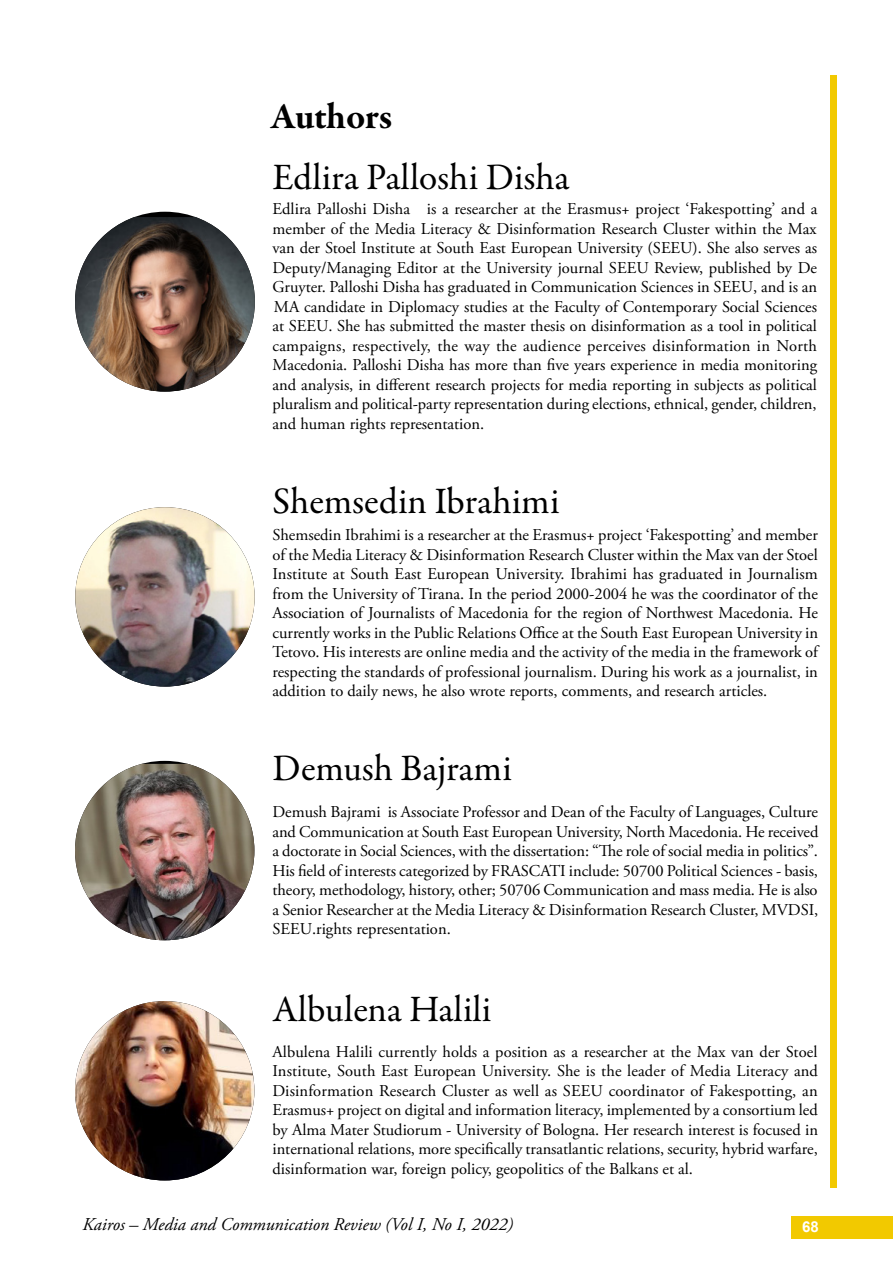
<style>
.page{position:relative;width:893px;height:1263px;background:#fff}
.page>*{position:absolute;margin:0;border:0;box-sizing:border-box;transform-origin:0 0}
.t1{font:37.5px "Garamond Premr Pro";color:#000}
.t2{font:700 37.5px "Garamond Premr Pro";letter-spacing:-.01em;color:#000}
.t3{font:italic 18px "Adobe Garamond Pro";color:#000}
.t4{font:16.5px/19.5px "Adobe Garamond Pro";color:#000;text-align:justify}
.t5{font:700 15px "Arial";color:#fff}
</style>
<div class="page">
<div style="left:830px;top:75px;width:6px;height:1113px;background:#f2c900"></div>
<div style="left:791px;top:1216px;width:102px;height:23px;background:#f2c900"></div>
<img style="left:75px;top:217px;width:180px;height:175px">
<img style="left:75px;top:507px;width:180px;height:180px;border-radius:90px">
<img style="left:75px;top:764px;width:179px;height:176px">
<img style="left:75px;top:1001px;width:179px;height:179px;border-radius:90px">
<h1 class="t2" style="left:271px;top:93px;width:123px">Authors</h1>
<h1 class="t1" style="left:272px;top:155px;width:298px">Edlira Palloshi Disha</h1>
<p class="t4" style="left:272px;top:200px;width:546px">Edlira Palloshi Disha is a researcher at the Erasmus+ project ‘Fakespotting’ and a member of the Media Literacy &amp; Disinformation Research Cluster within the Max van der Stoel Institute at South East European University (SEEU). She also serves as Deputy/Managing Editor at the University journal SEEU Review, published by De Gruyter. Palloshi Disha has graduated in Communication Sciences in SEEU, and is an MA candidate in Diplomacy studies at the Faculty of Contemporary Social Sciences at SEEU. She has submitted the master thesis on disinformation as a tool in political campaigns, respectively, the way the audience perceives disinformation in North Macedonia. Palloshi Disha has more than five years experience in media monitoring and analysis, in different research projects for media reporting in subjects as political pluralism and political-party representation during elections, ethnical, gender, children, and human rights representation.</p>
<h1 class="t1" style="left:272px;top:479px;width:288px">Shemsedin Ibrahimi</h1>
<p class="t4" style="left:272px;top:526px;width:547px">Shemsedin Ibrahimi is a researcher at the Erasmus+ project ‘Fakespotting’ and member of the Media Literacy &amp; Disinformation Research Cluster within the Max van der Stoel Institute at South East European University. Ibrahimi has graduated in Journalism from the University of Tirana. In the period 2000-2004 he was the coordinator of the Association of Journalists of Macedonia for the region of Northwest Macedonia. He currently works in the Public Relations Office at the South East European University in Tetovo. His interests are online media and the activity of the media in the framework of respecting the standards of professional journalism. During his work as a journalist, in addition to daily news, he also wrote reports, comments, and research articles.</p>
<h1 class="t1" style="left:272px;top:745px;width:241px">Demush Bajrami</h1>
<p class="t4" style="left:272px;top:803px;width:547px">Demush Bajrami is Associate Professor and Dean of the Faculty of Languages, Culture and Communication at South East European University, North Macedonia. He received a doctorate in Social Sciences, with the dissertation: “The role of social media in politics”.<br>His field of interests categorized by FRASCATI include: 50700 Political Sciences - basis, theory, methodology, history, other; 50706 Communication and mass media. He is also a Senior Researcher at the Media Literacy &amp; Disinformation Research Cluster, MVDSI, SEEU.rights representation.</p>
<h1 class="t1" style="left:272px;top:986px;width:220px">Albulena Halili</h1>
<p class="t4" style="left:272px;top:1042px;width:547px">Albulena Halili currently holds a position as a researcher at the Max van der Stoel Institute, South East European University. She is the leader of Media Literacy and Disinformation Research Cluster as well as SEEU coordinator of Fakespotting, an Erasmus+ project on digital and information literacy, implemented by a consortium led by Alma Mater Studiorum - University of Bologna. Her research interest is focused in international relations, more specifically transatlantic relations, security, hybrid warfare, disinformation war, foreign policy, geopolitics of the Balkans et al.</p>
<p class="t3" style="left:82px;top:1213px;width:432px">Kairos – Media and Communication Review (Vol I, No I, 2022)</p>
<p class="t5" style="left:802px;top:1216px;width:18px">68</p>
</div>
